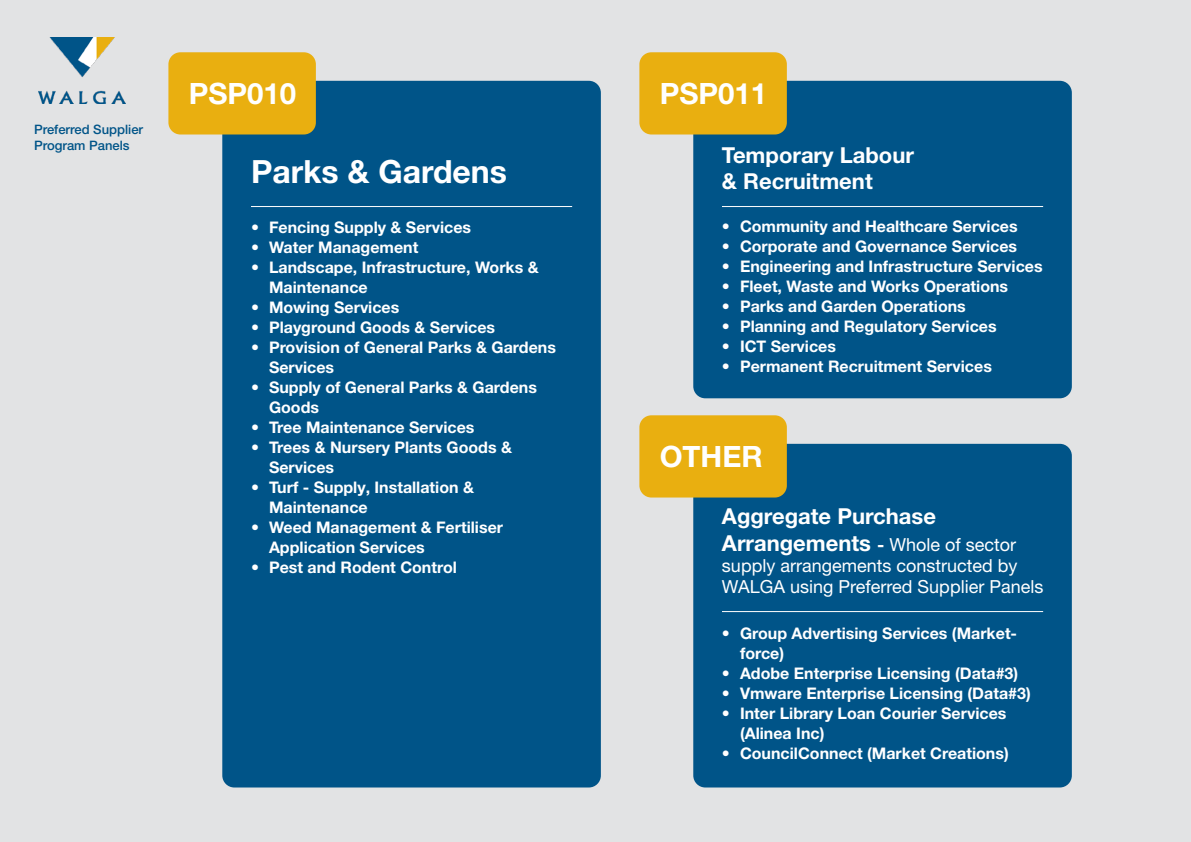
<style>
.page{position:relative;width:1191px;height:842px;background:#e2e3e4}
.page>*{position:absolute;margin:0;border:0;box-sizing:border-box;transform-origin:0 0}
.t1{font:700 32px "Helvetica Neue LT Pro";color:#fff}
.t2{font:700 29.4px "Helvetica Neue LT Pro";color:#fff}
.t3{font:700 22px/26.4px "Helvetica Neue LT Pro";color:#fff}
.t4{font:18px/21px "Helvetica Neue LT Pro";color:#fff}
.t5{font:700 16px/20px "Helvetica Neue LT Pro";color:#fff}
.t6{font:500 13px/15.6px "Helvetica Neue LT Pro";color:#005488}
.s1{font-weight:700;font-size:22px}
.s2{font-weight:700}
</style>
<div class="page">
<div style="left:222px;top:81px;width:379px;height:706px;background:#005488;border-radius:12px"></div>
<img style="left:39px;top:37px;width:86px;height:66px">
<div style="left:168px;top:52px;width:148px;height:82px;background:#e9af10;border-radius:12px"></div>
<hr style="left:251px;top:206px;width:321px;height:1px;background:#fff">
<div style="left:693px;top:81px;width:378px;height:317px;background:#005488;border-radius:12px"></div>
<div style="left:639px;top:52px;width:148px;height:82px;background:#e9af10;border-radius:12px"></div>
<hr style="left:722px;top:206px;width:321px;height:1px;background:#fff">
<div style="left:693px;top:444px;width:378px;height:343px;background:#005488;border-radius:12px"></div>
<div style="left:639px;top:415px;width:148px;height:82px;background:#e9af10;border-radius:12px"></div>
<hr style="left:722px;top:611px;width:321px;height:1px;background:#fff">
<p class="t6" style="left:34px;top:121px;width:111px">Preferred Supplier<br>Program Panels</p>
<h2 class="t2" style="left:189px;top:75px;width:109px">PSP010</h2>
<h1 class="t1" style="left:251px;top:151px;width:258px">Parks &amp; Gardens</h1>
<p class="t5" style="left:251px;top:216px;width:222px">• Fencing Supply &amp; Services</p>
<p class="t5" style="left:251px;top:236px;width:169px">• Water Management</p>
<p class="t5" style="left:269px;top:256px;width:271px;text-indent:-18px">• Landscape, Infrastructure, Works &amp;<br>Maintenance</p>
<p class="t5" style="left:251px;top:296px;width:150px">• Mowing Services</p>
<p class="t5" style="left:251px;top:316px;width:246px">• Playground Goods &amp; Services</p>
<p class="t5" style="left:269px;top:336px;width:288px;text-indent:-18px">• Provision of General Parks &amp; Gardens<br>Services</p>
<p class="t5" style="left:269px;top:376px;width:269px;text-indent:-18px">• Supply of General Parks &amp; Gardens<br>Goods</p>
<p class="t5" style="left:251px;top:416px;width:225px">• Tree Maintenance Services</p>
<p class="t5" style="left:269px;top:436px;width:244px;text-indent:-18px">• Trees &amp; Nursery Plants Goods &amp;<br>Services</p>
<p class="t5" style="left:269px;top:476px;width:206px;text-indent:-18px">• Turf - Supply, Installation &amp;<br>Maintenance</p>
<p class="t5" style="left:269px;top:516px;width:236px;text-indent:-18px">• Weed Management &amp; Fertiliser<br>Application Services</p>
<p class="t5" style="left:251px;top:556px;width:207px">• Pest and Rodent Control</p>
<h2 class="t2" style="left:660px;top:75px;width:109px">PSP011</h2>
<h3 class="t3" style="left:722px;top:141px;width:193px">Temporary Labour &amp; Recruitment</h3>
<p class="t5" style="left:722px;top:215px;width:297px">• Community and Healthcare Services</p>
<p class="t5" style="left:722px;top:235px;width:297px">• Corporate and Governance Services</p>
<p class="t5" style="left:722px;top:255px;width:322px">• Engineering and Infrastructure Services</p>
<p class="t5" style="left:722px;top:275px;width:288px">• Fleet, Waste and Works Operations</p>
<p class="t5" style="left:722px;top:295px;width:245px">• Parks and Garden Operations</p>
<p class="t5" style="left:722px;top:315px;width:276px">• Planning and Regulatory Services</p>
<p class="t5" style="left:722px;top:335px;width:115px">• ICT Services</p>
<p class="t5" style="left:722px;top:355px;width:271px">• Permanent Recruitment Services</p>
<h2 class="t2" style="left:660px;top:438px;width:104px">OTHER</h2>
<h3 class="t3" style="left:722px;top:503px;width:215px">Aggregate Purchase</h3>
<p class="t4" style="left:722px;top:533px;width:323px"><span class="s1">Arrangements</span> <span class="s2">-</span> Whole of sector supply arrangements constructed by<br>WALGA using Preferred Supplier Panels</p>
<p class="t5" style="left:740px;top:622px;width:279px;text-indent:-18px">• Group Advertising Services (Market&shy;force)</p>
<p class="t5" style="left:722px;top:662px;width:298px">• Adobe Enterprise Licensing (Data#3)</p>
<p class="t5" style="left:722px;top:682px;width:310px">• Vmware Enterprise Licensing (Data#3)</p>
<p class="t5" style="left:740px;top:702px;width:268px;text-indent:-18px">• Inter Library Loan Courier Services (Alinea Inc)</p>
<p class="t5" style="left:722px;top:742px;width:288px">• CouncilConnect (Market Creations)</p>
</div>
